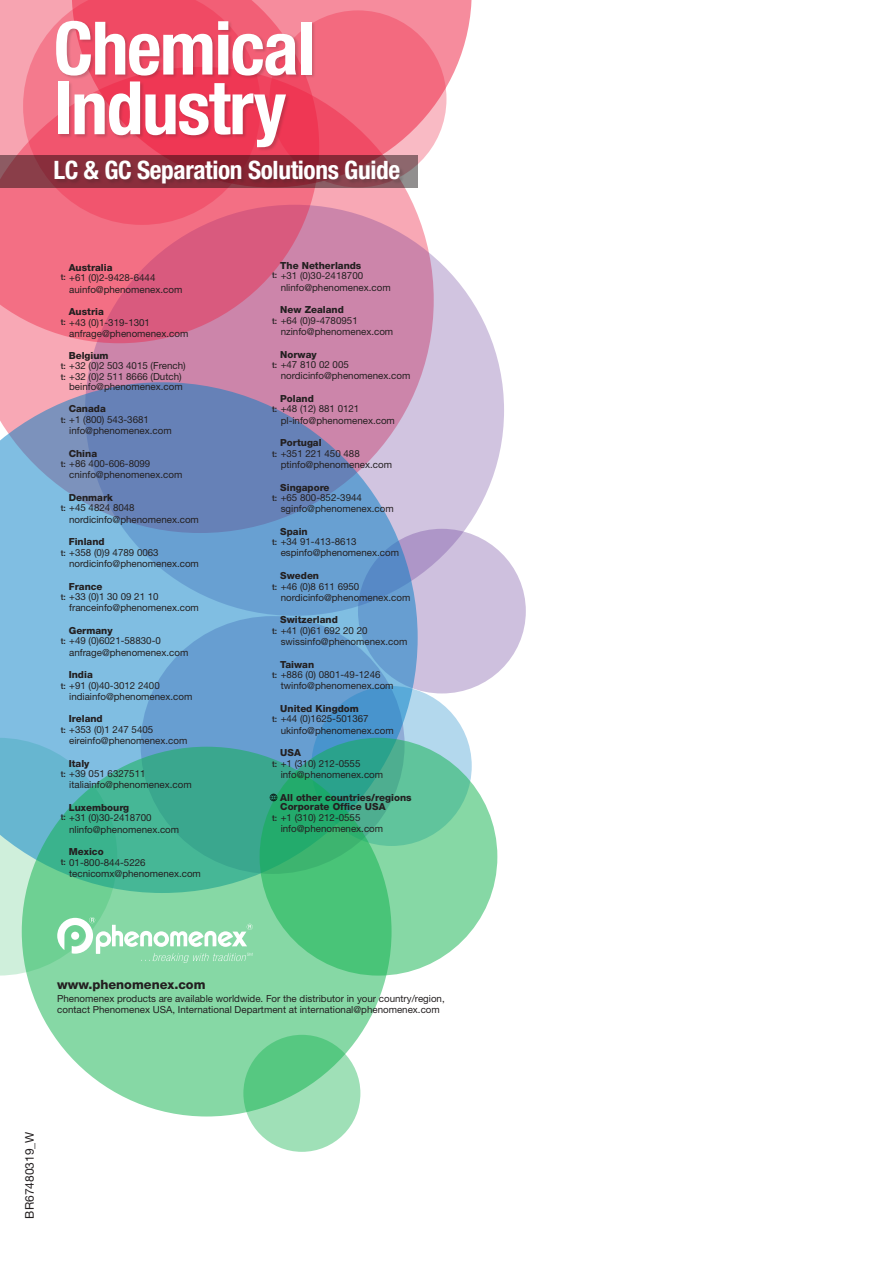
<style>
.page{position:relative;width:893px;height:1263px;background:#fff}
.page>*{position:absolute;margin:0;border:0;box-sizing:border-box;transform-origin:0 0}
.t1{font:700 condensed 73.8px/59.7px "Helvetica Neue LT Pro";letter-spacing:-.02em;color:#fff}
.t2{font:700 condensed 25.35px "Helvetica Neue LT Pro";letter-spacing:-.015em;color:#fff}
.t3{font:800 12.75px "Helvetica Neue LT Pro";color:#231f20}
.t4{font:12px "Helvetica Neue LT Pro";color:#231f20}
.t5{font:9.75px/10.5px "Helvetica Neue LT Pro";color:#231f20}
.t6{font:800 9.75px "Helvetica Neue LT Pro";color:#231f20}
.s1{font-weight:500;font-size:8.4px}
</style>
<div class="page">
<svg style="left:0;top:187px;width:434px;height:195px;fill:#f8a8b5"></svg>
<svg style="left:85px;top:205px;width:419px;height:411px;fill:#cc85aa"></svg>
<svg style="left:358px;top:529px;width:168px;height:164px;fill:#cec0de"></svg>
<svg style="left:0;top:0;width:319px;height:343px"></svg>
<svg style="left:261px;top:0;width:211px;height:164px;fill:#f68c9d"></svg>
<svg style="left:0;top:382px;width:418px;height:388px"></svg>
<svg style="left:311px;top:686px;width:161px;height:160px"></svg>
<svg style="left:260px;top:738px;width:237px;height:237px;fill:#86d8a5"></svg>
<svg style="left:22px;top:747px;width:370px;height:369px;fill:#86d8a5"></svg>
<svg style="left:243px;top:1035px;width:117px;height:117px;fill:#9fe0b7"></svg>
<svg style="left:0;top:738px;width:253px;height:237px"></svg>
<svg style="left:23px;top:0;width:238px;height:225px"></svg>
<svg style="left:269px;top:10px;width:177px;height:177px;fill:#f36a7f"></svg>
<svg style="left:0;top:155px;width:418px;height:32px;fill:#8a3e49"></svg>
<div style="left:55px;top:20px;width:349px;height:168px;background:#231f20;opacity:.2"></div>
<svg style="left:270px;top:794px;width:7px;height:7px"></svg>
<h1 class="t1" style="left:54px;top:19px;width:263px">Chemical<br>Industry</h1>
<h2 class="t2" style="left:54px;top:155px;width:348px">LC &amp; GC Separation Solutions Guide</h2>
<p class="t6" style="left:69px;top:262px;width:45px">Australia</p>
<p class="t5" style="left:61px;top:272px;width:96px"><span class="s1">t:</span> +61 (0)2-9428-6444</p>
<p class="t5" style="left:69px;top:284px;width:115px">auinfo@phenomenex.com</p>
<p class="t6" style="left:69px;top:306px;width:37px">Austria</p>
<p class="t5" style="left:61px;top:317px;width:91px"><span class="s1">t:</span> +43 (0)1-319-1301</p>
<p class="t5" style="left:69px;top:328px;width:121px">anfrage@phenomenex.com</p>
<p class="t6" style="left:69px;top:350px;width:41px">Belgium</p>
<p class="t5" style="left:61px;top:360px;width:126px"><span class="s1">t:</span> +32 (0)2 503 4015 (French)</p>
<p class="t5" style="left:61px;top:371px;width:122px"><span class="s1">t:</span> +32 (0)2 511 8666 (Dutch)</p>
<p class="t5" style="left:69px;top:381px;width:115px">beinfo@phenomenex.com</p>
<p class="t6" style="left:69px;top:403px;width:39px">Canada</p>
<p class="t5" style="left:61px;top:414px;width:90px"><span class="s1">t:</span> +1 (800) 543-3681</p>
<p class="t5" style="left:69px;top:425px;width:104px">info@phenomenex.com</p>
<p class="t6" style="left:69px;top:447px;width:30px">China</p>
<p class="t5" style="left:61px;top:458px;width:91px"><span class="s1">t:</span> +86 400-606-8099</p>
<p class="t5" style="left:69px;top:469px;width:115px">cninfo@phenomenex.com</p>
<p class="t6" style="left:69px;top:492px;width:46px">Denmark</p>
<p class="t5" style="left:61px;top:502px;width:76px"><span class="s1">t:</span> +45 4824 8048</p>
<p class="t5" style="left:69px;top:514px;width:131px">nordicinfo@phenomenex.com</p>
<p class="t6" style="left:69px;top:536px;width:37px">Finland</p>
<p class="t5" style="left:61px;top:547px;width:100px"><span class="s1">t:</span> +358 (0)9 4789 0063</p>
<p class="t5" style="left:69px;top:558px;width:131px">nordicinfo@phenomenex.com</p>
<p class="t6" style="left:69px;top:580px;width:35px">France</p>
<p class="t5" style="left:61px;top:591px;width:100px"><span class="s1">t:</span> +33 (0)1 30 09 21 10</p>
<p class="t5" style="left:69px;top:602px;width:131px">franceinfo@phenomenex.com</p>
<p class="t6" style="left:69px;top:624px;width:45px">Germany</p>
<p class="t5" style="left:61px;top:635px;width:102px"><span class="s1">t:</span> +49 (0)6021-58830-0</p>
<p class="t5" style="left:69px;top:646px;width:121px">anfrage@phenomenex.com</p>
<p class="t6" style="left:69px;top:669px;width:26px">India</p>
<p class="t5" style="left:61px;top:679px;width:101px"><span class="s1">t:</span> +91 (0)40-3012 2400</p>
<p class="t5" style="left:69px;top:691px;width:125px">indiainfo@phenomenex.com</p>
<p class="t6" style="left:69px;top:713px;width:35px">Ireland</p>
<p class="t5" style="left:61px;top:724px;width:94px"><span class="s1">t:</span> +353 (0)1 247 5405</p>
<p class="t5" style="left:69px;top:735px;width:120px">eireinfo@phenomenex.com</p>
<p class="t6" style="left:69px;top:757px;width:22px">Italy</p>
<p class="t5" style="left:61px;top:768px;width:86px"><span class="s1">t:</span> +39 051 6327511</p>
<p class="t5" style="left:69px;top:779px;width:124px">italiainfo@phenomenex.com</p>
<p class="t6" style="left:69px;top:802px;width:62px">Luxembourg</p>
<p class="t5" style="left:61px;top:812px;width:92px"><span class="s1">t:</span> +31 (0)30-2418700</p>
<p class="t5" style="left:69px;top:824px;width:112px">nlinfo@phenomenex.com</p>
<p class="t6" style="left:69px;top:846px;width:36px">Mexico</p>
<p class="t5" style="left:61px;top:857px;width:86px"><span class="s1">t:</span> 01-800-844-5226</p>
<p class="t5" style="left:69px;top:868px;width:133px">tecnicomx@phenomenex.com</p>
<p class="t6" style="left:280px;top:260px;width:83px">The Netherlands</p>
<p class="t5" style="left:272px;top:270px;width:92px"><span class="s1">t:</span> +31 (0)30-2418700</p>
<p class="t5" style="left:281px;top:282px;width:112px">nlinfo@phenomenex.com</p>
<p class="t6" style="left:280px;top:304px;width:65px">New Zealand</p>
<p class="t5" style="left:272px;top:315px;width:87px"><span class="s1">t:</span> +64 (0)9-4780951</p>
<p class="t5" style="left:281px;top:326px;width:114px">nzinfo@phenomenex.com</p>
<p class="t6" style="left:280px;top:348px;width:38px">Norway</p>
<p class="t5" style="left:272px;top:359px;width:78px"><span class="s1">t:</span> +47 810 02 005</p>
<p class="t5" style="left:281px;top:370px;width:131px">nordicinfo@phenomenex.com</p>
<p class="t6" style="left:280px;top:393px;width:35px">Poland</p>
<p class="t5" style="left:272px;top:403px;width:89px"><span class="s1">t:</span> +48 (12) 881 0121</p>
<p class="t5" style="left:281px;top:415px;width:116px">pl-info@phenomenex.com</p>
<p class="t6" style="left:280px;top:437px;width:43px">Portugal</p>
<p class="t5" style="left:272px;top:448px;width:89px"><span class="s1">t:</span> +351 221 450 488</p>
<p class="t5" style="left:281px;top:459px;width:113px">ptinfo@phenomenex.com</p>
<p class="t6" style="left:280px;top:481px;width:51px">Singapore</p>
<p class="t5" style="left:272px;top:492px;width:91px"><span class="s1">t:</span> +65 800-852-3944</p>
<p class="t5" style="left:281px;top:503px;width:114px">sginfo@phenomenex.com</p>
<p class="t6" style="left:280px;top:525px;width:29px">Spain</p>
<p class="t5" style="left:272px;top:536px;width:86px"><span class="s1">t:</span> +34 91-413-8613</p>
<p class="t5" style="left:281px;top:547px;width:120px">espinfo@phenomenex.com</p>
<p class="t6" style="left:280px;top:570px;width:40px">Sweden</p>
<p class="t5" style="left:272px;top:580px;width:89px"><span class="s1">t:</span> +46 (0)8 611 6950</p>
<p class="t5" style="left:281px;top:592px;width:131px">nordicinfo@phenomenex.com</p>
<p class="t6" style="left:280px;top:614px;width:59px">Switzerland</p>
<p class="t5" style="left:272px;top:625px;width:97px"><span class="s1">t:</span> +41 (0)61 692 20 20</p>
<p class="t5" style="left:281px;top:636px;width:128px">swissinfo@phenomenex.com</p>
<p class="t6" style="left:280px;top:658px;width:35px">Taiwan</p>
<p class="t5" style="left:272px;top:669px;width:110px"><span class="s1">t:</span> +886 (0) 0801-49-1246</p>
<p class="t5" style="left:281px;top:680px;width:114px">twinfo@phenomenex.com</p>
<p class="t6" style="left:280px;top:703px;width:80px">United Kingdom</p>
<p class="t5" style="left:272px;top:713px;width:98px"><span class="s1">t:</span> +44 (0)1625-501367</p>
<p class="t5" style="left:281px;top:725px;width:114px">ukinfo@phenomenex.com</p>
<p class="t6" style="left:280px;top:747px;width:22px">USA</p>
<p class="t5" style="left:272px;top:758px;width:90px"><span class="s1">t:</span> +1 (310) 212-0555</p>
<p class="t5" style="left:281px;top:769px;width:104px">info@phenomenex.com</p>
<p class="t6" style="left:280px;top:791px;width:133px">All other countries/regions</p>
<p class="t6" style="left:280px;top:801px;width:107px">Corporate Office USA</p>
<p class="t5" style="left:272px;top:812px;width:90px"><span class="s1">t:</span> +1 (310) 212-0555</p>
<p class="t5" style="left:281px;top:823px;width:104px">info@phenomenex.com</p>
<h3 class="t3" style="left:57px;top:976px;width:150px">www.phenomenex.com</h3>
<p class="t5" style="left:57px;top:993px;width:389px">Phenomenex products are available worldwide. For the distributor in your country/region, contact Phenomenex USA, International Department at international@phenomenex.com</p>
<p class="t4" style="left:22px;top:1218px;width:88px;rotate:-90deg">BR67480319_W</p>
</div>
